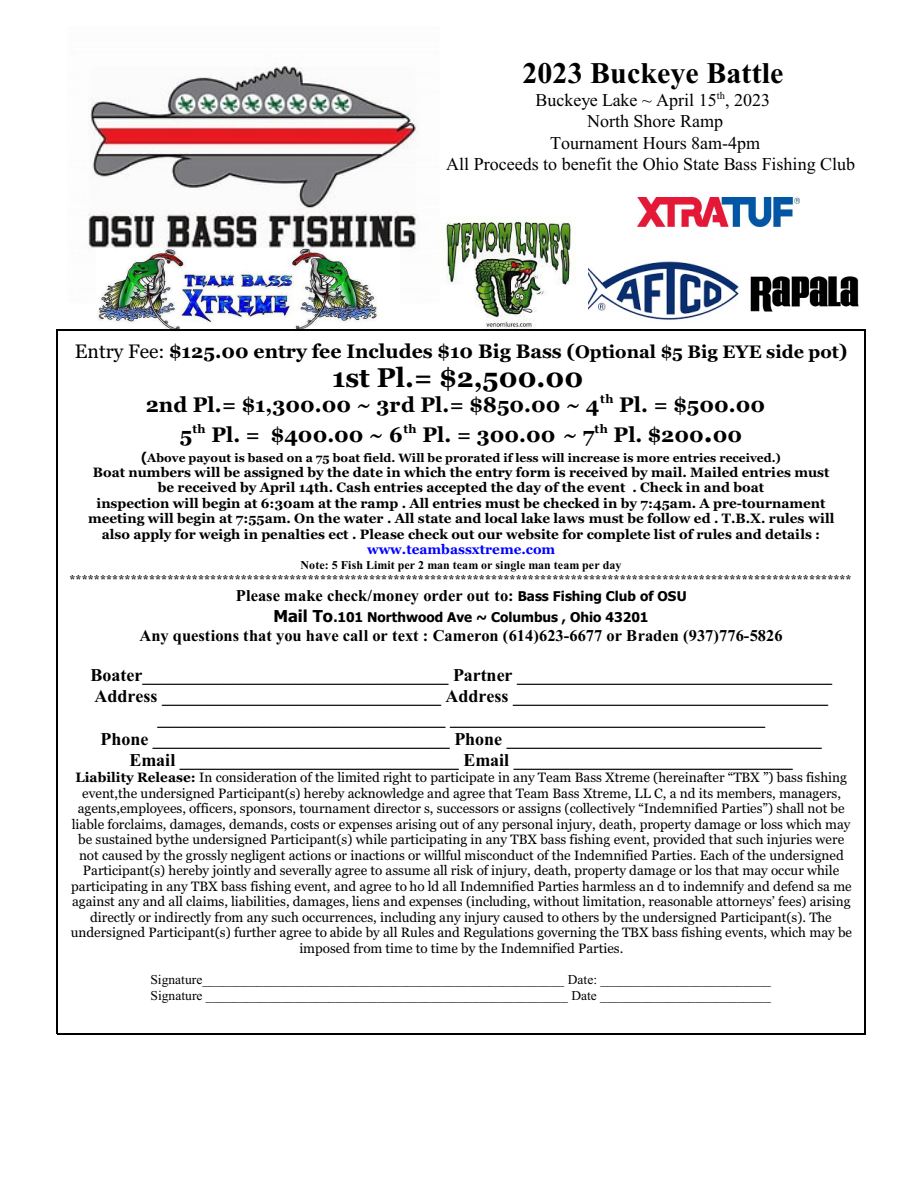
<style>
.page{position:relative;width:918px;height:1188px;background:#fff}
.page>*{position:absolute;margin:0;border:0;box-sizing:border-box;transform-origin:0 0}
.t1{font:700 30px "Times New Roman";letter-spacing:.005em;color:#000}
.t2{font:700 27px "Georgia";color:#000}
.t3{font:700 21px/29.5px "Georgia";color:#000;text-align:center}
.t4{font:700 19.5px "Georgia";color:#000}
.t5{font:700 18px/21.3px "Times New Roman";color:#000;text-align:center}
.t6{font:18px/21.3px "Times New Roman";color:#000;text-align:center}
.t7{font:700 16.5px "Times New Roman";color:#000}
.t8{font:13.5px/15.5px "Georgia";color:#000;text-align:center}
.t9{font:700 13.5px/15.5px "Georgia";color:#000;text-align:center}
.t10{font:13.5px/15.9px "Times New Roman";color:#000}
.t11{font:700 13.5px "Tahoma";color:#000}
.t12{font:700 13.5px "Georgia";color:#00f}
.t13{font:700 12px/14.2px "Times New Roman";letter-spacing:.01em;color:#000;text-align:center}
.t14{font:700 12px "Georgia";color:#000}
.s1{font-weight:400}
.s2{font-size:18px}
.s3{font-size:27px}
.s4{font-family:"Tahoma";font-size:13.5px}
.s5{font-size:16.5px}
.s6{font-weight:700}
</style>
<div class="page">
<img style="left:750px;top:276px;width:109px;height:36px">
<img style="left:588px;top:222px;width:151px;height:98px">
<img style="left:441px;top:216px;width:135px;height:113px">
<img style="left:88px;top:66px;width:331px;height:185px">
<img style="left:96px;top:248px;width:303px;height:81px">
<hr style="left:57px;top:329px;width:1px;height:705px;background:#000">
<hr style="left:864px;top:329px;width:2px;height:705px;background:#000">
<hr style="left:57px;top:329px;width:808px;height:2px;background:#000">
<hr style="left:57px;top:1033px;width:808px;height:1px;background:#000">
<img style="left:638px;top:198px;width:162px;height:29px">
<h1 class="t1" style="left:522px;top:62px;width:263px">2023 Buckeye Battle</h1>
<h3 class="t6" style="left:446px;top:91px;width:410px">Buckeye Lake ~ April 15<sup>th</sup>, 2023<br>North Shore Ramp<br>Tournament Hours 8am-4pm<br>All Proceeds to benefit the Ohio State Bass Fishing Club</h3>
<h3 class="t4" style="left:75px;top:343px;width:774px"><span class="s1">Entry Fee:</span> $125.00 entry fee Includes $10 Big Bass (<span class="s2">Optional $5 Big EYE side pot</span>)</h3>
<h2 class="t2" style="left:332px;top:367px;width:253px">1st Pl.= $2,500.00</h2>
<h3 class="t3" style="left:146px;top:392px;width:621px">2nd Pl.= $1,300.00 ~ 3rd Pl.= $850.00 ~ 4<sup>th</sup> Pl. = $500.00<br>5<sup>th</sup> Pl. = $400.00 ~ 6<sup>th</sup> Pl. = 300.00 ~ 7<sup>th</sup> Pl. $200<span class="s3">.</span>00</h3>
<p class="t14" style="left:141px;top:452px;width:641px"><span class="s4">(</span>Above payout is based on a 75 boat field. Will be prorated if less will increase is more entries received.)</p>
<p class="t9" style="left:88px;top:465px;width:748px">Boat numbers will be assigned by the date in which the entry form is received by mail. Mailed entries must be received by April 14th. Cash entries accepted the day of the event . Check in and boat<br>inspection will begin at 6:30am at the ramp . All entries must be checked in by 7:45am. A pre-tournament meeting will begin at 7:55am. On the water . All state and local lake laws must be follow ed . T.B.X. rules will also apply for weigh in penalties ect . Please check out our website for complete list of rules and details :</p>
<p class="t12" style="left:367px;top:544px;width:190px">www.teambassxtreme.com</p>
<p class="t13" style="left:69px;top:559px;width:784px">Note: 5 Fish Limit per 2 man team or single man team per day ********************************************************************************************************************************</p>
<p class="t7" style="left:236px;top:590px;width:452px">Please make check/money order out to: <span class="s4">Bass Fishing Club of OSU</span></p>
<p class="t11" style="left:273px;top:611px;width:377px"><span class="s5">Mail To</span>.101 Northwood Ave ~ Columbus , Ohio 43201</p>
<p class="t7" style="left:140px;top:630px;width:645px">Any questions that you have call or text : Cameron (614)623-6677 or Braden (937)776-5826</p>
<p class="t5" style="left:91px;top:666px;width:743px">Boater__________________________________ Partner ___________________________________ Address _______________________________ Address ___________________________________ ________________________________ ___________________________________<br>Phone _________________________________ Phone ___________________________________ Email _______________________________ Email _______________________________</p>
<p class="t8" style="left:71px;top:771px;width:783px"><span class="s6">Liability Release:</span> In consideration of the limited right to participate in any Team Bass Xtreme (hereinafter “TBX ”) bass fishing event,the undersigned Participant(s) hereby acknowledge and agree that Team Bass Xtreme, LL C, a nd its members, managers, agents,employees, officers, sponsors, tournament director s, successors or assigns (collectively “Indemnified Parties”) shall not be liable forclaims, damages, demands, costs or expenses arising out of any personal injury, death, property damage or loss which may be sustained bythe undersigned Participant(s) while participating in any TBX bass fishing event, provided that such injuries were not caused by the grossly negligent actions or inactions or willful misconduct of the Indemnified Parties. Each of the undersigned Participant(s) hereby jointly and severally agree to assume all risk of injury, death, property damage or los that may occur while participating in any TBX bass fishing event, and agree to ho ld all Indemnified Parties harmless an d to indemnify and defend sa me against any and all claims, liabilities, damages, liens and expenses (including, without limitation, reasonable attorneys’ fees) arising directly or indirectly from any such occurrences, including any injury caused to others by the undersigned Participant(s). The undersigned Participant(s) further agree to abide by all Rules and Regulations governing the TBX bass fishing events, which may be imposed from time to time by the Indemnified Parties.</p>
<p class="t10" style="left:150px;top:973px;width:622px">Signature_____________________________________________________ Date: _________________________<br>Signature _____________________________________________________ Date _________________________</p>
</div>
